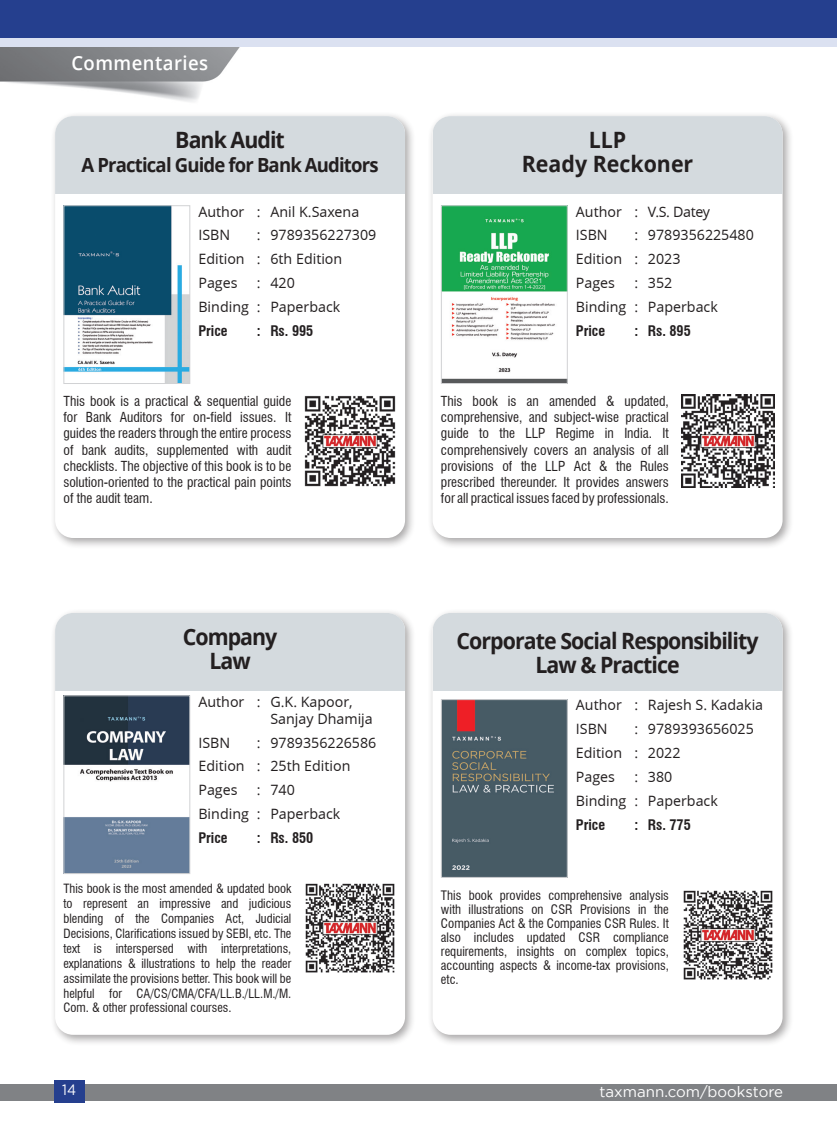
<style>
.page{position:relative;width:837px;height:1134px;background:#fff}
.page>*{position:absolute;margin:0;border:0;box-sizing:border-box;transform-origin:0 0}
.t1{font:700 22.5px/24px "Open Sans";letter-spacing:-.045em;color:#231f20;text-align:center;scale:.95 1}
.t2{font:700 22.5px/24px "Open Sans";color:#231f20;text-align:center;scale:.95 1}
.t3{font:700 19.5px "Open Sans";letter-spacing:-.045em;color:#231f20;scale:.95 1}
.t4{font:600 19.5px "Open Sans";letter-spacing:.025em;color:#fff;scale:.95 1}
.t5{font:15px "Gotham";color:#fff}
.t6{font:15px "Gotham";color:#fff;scale:.9 1}
.t7{font:14.25px/23.9px "Open Sans";color:#231f20}
.t8{font:700 condensed 14.25px "Swiss 721 BT";color:#231f20}
.t9{font:condensed 13.5px/16.2px "Swiss 721 BT";color:#231f20;text-align:justify}
.t10{font:condensed 12.75px/14px "Swiss 721 BT";color:#231f20;text-align:justify}
.t11{font:condensed 12.45px/15px "Swiss 721 BT";color:#231f20;text-align:justify}
</style>
<div class="page">
<div style="left:0;top:1084px;width:837px;height:16px;background:#808285"></div>
<div style="left:54px;top:1080px;width:30px;height:22px;background:#253f8e"></div>
<div style="left:0;top:0;width:837px;height:47px;background:#dbe1f1"></div>
<div style="left:0;top:0;width:837px;height:38px;background:#253f8e"></div>
<div style="left:50px;top:111px;width:367px;height:439px;background:#231f20;opacity:.4"></div>
<div style="left:55px;top:116px;width:350px;height:422px;background:#fff;border-radius:18px"></div>
<div style="left:55px;top:116px;width:350px;height:78px;background:#d4dade"></div>
<div style="left:50px;top:608px;width:367px;height:438px;background:#231f20;opacity:.4"></div>
<div style="left:55px;top:613px;width:350px;height:422px;background:#fff;border-radius:18px"></div>
<div style="left:55px;top:613px;width:350px;height:78px;background:#d4dade"></div>
<div style="left:428px;top:111px;width:366px;height:439px;background:#231f20;opacity:.4"></div>
<div style="left:433px;top:116px;width:350px;height:422px;background:#fff;border-radius:18px"></div>
<div style="left:433px;top:116px;width:349px;height:78px;background:#d4dade"></div>
<div style="left:428px;top:608px;width:366px;height:438px;background:#231f20;opacity:.4"></div>
<div style="left:433px;top:613px;width:350px;height:422px;background:#fff;border-radius:18px"></div>
<div style="left:433px;top:613px;width:349px;height:78px;background:#d4dade"></div>
<img style="left:65px;top:207px;width:123px;height:175px">
<div style="left:63px;top:205px;width:127px;height:179px;border:1px solid #d1d2d4"></div>
<img style="left:304px;top:395px;width:92px;height:92px">
<img style="left:65px;top:697px;width:123px;height:175px">
<div style="left:63px;top:695px;width:127px;height:179px;border:1px solid #d1d2d4"></div>
<img style="left:305px;top:883px;width:90px;height:90px">
<img style="left:443px;top:207px;width:123px;height:175px">
<div style="left:441px;top:205px;width:127px;height:179px;border:1px solid #d1d2d4"></div>
<img style="left:681px;top:395px;width:93px;height:93px">
<img style="left:443px;top:701px;width:123px;height:175px">
<div style="left:441px;top:699px;width:127px;height:179px;border:1px solid #d1d2d4"></div>
<img style="left:683px;top:890px;width:90px;height:90px">
<h2 class="t4" style="left:71px;top:50px;width:146px">Commentaries</h2>
<h1 class="t1" style="left:175px;top:128px;width:117px">Bank Audit</h1>
<h2 class="t3" style="left:82px;top:152px;width:314px">A Practical Guide for Bank Auditors</h2>
<p class="t7" style="left:198px;top:200px;width:162px">Author : Anil K.Saxena<br>ISBN</p>
<p class="t7" style="left:198px;top:224px;width:179px;text-indent:59px">: 9789356227309<br>Edition : 6th Edition<br>Pages</p>
<p class="t7" style="left:198px;top:271px;width:143px;text-indent:59px">: 420<br>Binding : Paperback</p>
<p class="t8" style="left:198px;top:322px;width:31px">Price</p>
<p class="t8" style="left:257px;top:322px;width:58px">: Rs. 995</p>
<p class="t9" style="left:63px;top:393px;width:229px">This book is a practical &amp; sequential guide for Bank Auditors for on-field issues. It guides the readers through the entire process of bank audits, supplemented with audit checklists. The objective of this book is to be solution-oriented to the practical pain points of the audit team.</p>
<h1 class="t1" style="left:183px;top:625px;width:101px">Company<br>Law</h1>
<p class="t7" style="left:270px;top:693px;width:104px;line-height:17.1px;text-indent:-72px">Author : G.K. Kapoor,<br>Sanjay Dhamija</p>
<p class="t7" style="left:198px;top:731px;width:33px">ISBN</p>
<p class="t7" style="left:198px;top:731px;width:179px;text-indent:59px">: 9789356226586<br>Edition : 25th Edition<br>Pages</p>
<p class="t7" style="left:198px;top:778px;width:143px;text-indent:59px">: 740<br>Binding : Paperback</p>
<p class="t8" style="left:198px;top:829px;width:31px">Price</p>
<p class="t8" style="left:257px;top:829px;width:58px">: Rs. 850</p>
<p class="t11" style="left:63px;top:881px;width:229px">This book is the most amended &amp; updated book to represent an impressive and judicious blending of the Companies Act, Judicial Decisions, Clarifications issued by SEBI, etc. The text is interspersed with interpretations, explanations &amp; illustrations to help the reader assimilate the provisions better. This book will be helpful for CA/CS/CMA/CFA/LL.B./LL.M./M.<br>Com. &amp; other professional courses.</p>
<h1 class="t2" style="left:522px;top:128px;width:182px">LLP<br>Ready Reckoner</h1>
<p class="t7" style="left:576px;top:200px;width:135px">Author : V.S. Datey<br>ISBN</p>
<p class="t7" style="left:576px;top:224px;width:179px;text-indent:59px">: 9789356225480<br>Edition : 2023<br>Pages</p>
<p class="t7" style="left:576px;top:271px;width:143px;text-indent:59px">: 352<br>Binding : Paperback</p>
<p class="t8" style="left:576px;top:322px;width:31px">Price</p>
<p class="t8" style="left:634px;top:322px;width:58px">: Rs. 895</p>
<p class="t9" style="left:441px;top:393px;width:229px">This book is an amended &amp; updated, comprehensive, and subject-wise practical guide to the LLP Regime in India. It comprehensively covers an analysis of all provisions of the LLP Act &amp; the Rules prescribed thereunder. It provides answers for all practical issues faced by professionals.</p>
<h1 class="t1" style="left:457px;top:628px;width:319px">Corporate Social Responsibility<br>Law &amp; Practice</h1>
<p class="t7" style="left:576px;top:694px;width:189px">Author : Rajesh S. Kadakia<br>ISBN</p>
<p class="t7" style="left:576px;top:718px;width:179px;text-indent:59px">: 9789393656025<br>Edition : 2022<br>Pages</p>
<p class="t7" style="left:576px;top:765px;width:143px;text-indent:59px">: 380<br>Binding : Paperback</p>
<p class="t8" style="left:576px;top:816px;width:31px">Price</p>
<p class="t8" style="left:634px;top:816px;width:58px">: Rs. 775</p>
<p class="t10" style="left:441px;top:888px;width:229px">This book provides comprehensive analysis with illustrations on CSR Provisions in the Companies Act &amp; the Companies CSR Rules. It also includes updated CSR compliance requirements, insights on complex topics, accounting aspects &amp; income-tax provisions, etc.</p>
<p class="t6" style="left:62px;top:1081px;width:17px">14</p>
<p class="t5" style="left:600px;top:1084px;width:185px">taxmann.com/bookstore</p>
</div>
